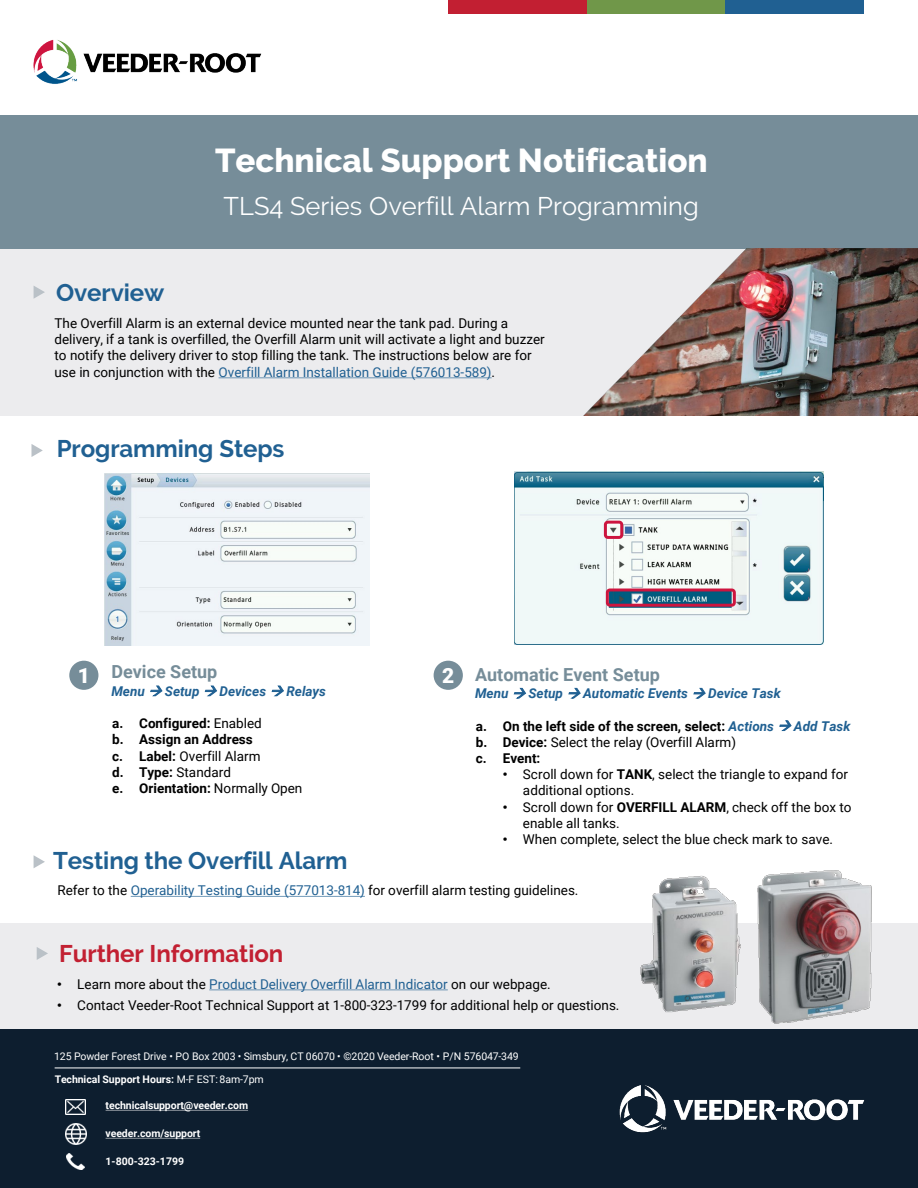
<style>
.page{position:relative;width:918px;height:1188px;background:#fff}
.page>*{position:absolute;margin:0;border:0;box-sizing:border-box;transform-origin:0 0}
.t1{font:800 33px "Raleway";color:#fff}
.t2{font:25.5px "Raleway";color:#fff}
.t3{font:700 24px "Raleway";letter-spacing:-.005em;color:#206092}
.t4{font:700 24px "Raleway";letter-spacing:-.005em;color:#c22032}
.t5{font:900 21px "Roboto";color:#fff}
.t6{font:700 18px "Roboto";color:#768d99}
.t7{font:13.5px/16.2px "Roboto";color:#000}
.t8{font:700 13.5px "Roboto";color:#000}
.t9{font:13.5px "Roboto";color:#206092}
.t10{font:italic 700 13.5px "Roboto";color:#206092}
.t11{font:700 10.5px "Roboto";letter-spacing:-.01em;color:#fff}
.t12{font:10.5px "Roboto";letter-spacing:-.01em;color:#fff}
.s1{color:#206092}
.s2{font-weight:400}
.s3{font-weight:700}
.s4{font-family:"Arial";font-weight:400}
.s5{font-style:italic;color:#206092}
.s6{font-family:"Arial"}
.s7{font-family:"Arial";color:#000}
.s8{color:#000}
</style>
<div class="page">
<div style="left:0;top:116px;width:918px;height:133px;background:#768d99"></div>
<img style="left:33px;top:39px;width:229px;height:45px">
<div style="left:725px;top:0;width:139px;height:13px;background:#206092"></div>
<div style="left:586px;top:0;width:139px;height:13px;background:#709749"></div>
<div style="left:448px;top:0;width:138px;height:13px;background:#c21f32"></div>
<div style="left:0;top:1030px;width:918px;height:158px;background:#0d1e2f"></div>
<img style="left:66px;top:1099px;width:20px;height:15px">
<img style="left:67px;top:1153px;width:18px;height:17px">
<img style="left:66px;top:1124px;width:20px;height:21px">
<hr style="left:55px;top:1068px;width:465px;height:1px;background:#fff">
<svg style="left:106px;top:1110px;width:142px;height:1px"></svg>
<svg style="left:106px;top:1138px;width:94px;height:1px"></svg>
<img style="left:619px;top:1085px;width:246px;height:48px">
<div style="left:0;top:923px;width:918px;height:106px;background:#ececee"></div>
<div style="left:0;top:249px;width:918px;height:167px;background:#ececee"></div>
<svg style="left:219px;top:378px;width:273px;height:1px"></svg>
<svg style="left:209px;top:990px;width:239px;height:1px"></svg>
<img style="left:104px;top:473px;width:266px;height:173px">
<svg style="left:131px;top:896px;width:234px;height:1px"></svg>
<svg style="left:37px;top:947px;width:11px;height:13px"></svg>
<svg style="left:34px;top:286px;width:11px;height:12px"></svg>
<img style="left:633px;top:870px;width:255px;height:160px">
<svg style="left:32px;top:444px;width:11px;height:13px"></svg>
<svg style="left:34px;top:855px;width:11px;height:13px"></svg>
<img style="left:515px;top:472px;width:308px;height:172px">
<div style="left:604px;top:521px;width:19px;height:18px;border:3px solid #cd153f;border-radius:3px"></div>
<div style="left:606px;top:589px;width:130px;height:18px;border:3px solid #cd153f;border-radius:3px"></div>
<img style="left:583px;top:248px;width:335px;height:168px">
<div style="left:69px;top:661px;width:29px;height:29px;background:#768d99;border-radius:50%"></div>
<div style="left:434px;top:661px;width:29px;height:29px;background:#768d99;border-radius:50%"></div>
<p class="t3" style="left:56px;top:279px;width:110px">Overview</p>
<p class="t1" style="left:215px;top:142px;width:494px">Technical Support Notification</p>
<p class="t2" style="left:224px;top:191px;width:477px">TLS4 Series Overfill Alarm Programming</p>
<p class="t7" style="left:54px;top:315px;width:492px">The Overfill Alarm is an external device mounted near the tank pad. During a delivery, if a tank is overfilled, the Overfill Alarm unit will activate a light and buzzer to notify the delivery driver to stop filling the tank. The instructions below are for use in conjunction with the <span class="s1">Overfill Alarm Installation Guide (576013-589)</span>.</p>
<p class="t3" style="left:57px;top:435px;width:229px">Programming Steps</p>
<p class="t6" style="left:111px;top:659px;width:107px">Device Setup</p>
<p class="t10" style="left:111px;top:682px;width:216px">Menu →Setup →Devices →Relays</p>
<p class="t8" style="left:112px;top:714px;width:151px">a. Configured: <span class="s2">Enabled</span></p>
<p class="t8" style="left:112px;top:730px;width:142px">b. Assign an Address</p>
<p class="t7" style="left:112px;top:747px;width:150px"><span class="s3">c. Label:</span> Overfill Alarm</p>
<p class="t7" style="left:112px;top:763px;width:120px"><span class="s3">d. Type:</span> Standard</p>
<p class="t8" style="left:112px;top:779px;width:192px">e. Orientation: <span class="s2">Normally Ope</span><span class="s4">n</span></p>
<p class="t5" style="left:78px;top:660px;width:14px">1</p>
<p class="t5" style="left:442px;top:660px;width:14px">2</p>
<p class="t6" style="left:475px;top:662px;width:186px">Automatic Event Setup</p>
<p class="t10" style="left:475px;top:684px;width:307px">Menu →Setup →Automatic Events →Device Task</p>
<p class="t8" style="left:476px;top:716px;width:376px">a. On the left side of the screen, select: <span class="s5">Actions</span> <span class="s1">→</span><span class="s5">Add Task</span></p>
<p class="t7" style="left:476px;top:733px;width:262px"><span class="s3">b. Device:</span> Select the relay (Overfill Alarm)</p>
<p class="t8" style="left:476px;top:749px;width:66px">c. Event:</p>
<p class="t7" style="left:523px;top:766px;width:327px;text-indent:-20px"><span class="s6">•</span> Scroll down for <span class="s3">TANK</span>, select the triangle to expand for additional options.</p>
<p class="t7" style="left:523px;top:798px;width:330px;text-indent:-20px"><span class="s6">•</span> Scroll down for <span class="s3">OVERFILL ALARM</span>, check off the box to enable all tanks.</p>
<p class="t7" style="left:503px;top:831px;width:332px"><span class="s6">•</span> When complete, select the blue check mark to save.</p>
<p class="t3" style="left:53px;top:847px;width:296px">Testing the Overfill Alarm</p>
<p class="t7" style="left:58px;top:882px;width:522px">Refer to the <span class="s1">Operability Testing Guide (577013-814)</span> for overfill alarm testing guidelines.</p>
<p class="t4" style="left:59px;top:940px;width:226px">Further Information</p>
<p class="t9" style="left:57px;top:974px;width:495px"><span class="s7">•</span> <span class="s8">Learn more about the</span> Product Delivery Overfill Alarm Indicator <span class="s8">on our webpage.</span></p>
<p class="t7" style="left:57px;top:996px;width:564px"><span class="s6">•</span> Contact Veeder-Root Technical Support at 1-800-323-1799 for additional help or questions.</p>
<p class="t12" style="left:54px;top:1049px;width:466px">125 Powder Forest Drive • PO Box 2003 • Simsbury, CT 06070 • ©2020 Veeder-Root • P/N 576047-349</p>
<p class="t11" style="left:55px;top:1072px;width:210px">Technical Support Hours: <span class="s2">M-F EST: 8am-7pm</span></p>
<p class="t11" style="left:106px;top:1098px;width:144px">technicalsupport@veeder.com</p>
<p class="t11" style="left:106px;top:1126px;width:96px">veeder.com/support</p>
<p class="t11" style="left:106px;top:1154px;width:80px">1-800-323-1799</p>
<p class="t12" style="left:54px;top:1052px;width:468px">125 Powder Forest Drive • PO Box 2003 • Simsbury, CT 06070 • ©2020 Veeder-Root • P/N 576047-XXX</p>
<p class="t11" style="left:55px;top:1076px;width:210px">Technical Support Hours: <span class="s2">M-F EST: 8am-7pm</span></p>
<p class="t11" style="left:106px;top:1102px;width:144px">technicalsupport@veeder.com</p>
<p class="t11" style="left:106px;top:1130px;width:96px">veeder.com/support</p>
<p class="t11" style="left:106px;top:1158px;width:80px">1-800-323-1799</p>
</div>
